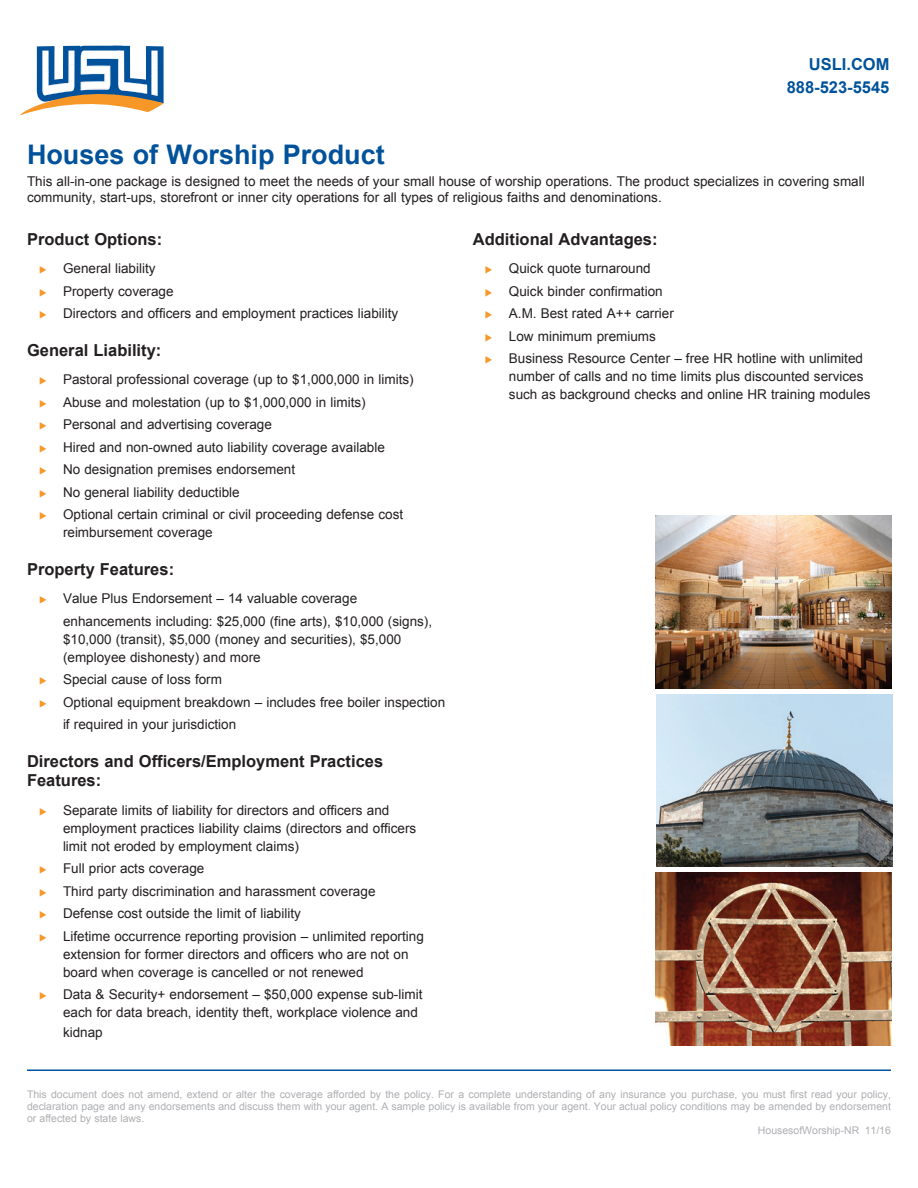
<style>
.page{position:relative;width:918px;height:1188px;background:#fff}
.page>*{position:absolute;margin:0;border:0;box-sizing:border-box;transform-origin:0 0}
.title_less_space_bel{font:700 27px "Arial";color:#01529a}
.a-head{font:700 16.5px/19.5px "Arial";color:#231f20}
.t1{font:700 16.5px/22.5px "Arial";color:#01529a;text-align:right}
.bullet_list_1_-_oran{font:13.5px/18px "Arial";color:#231f20}
.p1{font:13.5px/16.2px "Arial";color:#231f20}
.footer{font:10.5px/12px "Arial";color:#aeafb3;text-align:justify}
.footer_file_name{font:10.5px "Arial";color:#aeafb3}
.s1{color:#f79727}
</style>
<div class="page">
<svg style="left:20px;top:46px;width:144px;height:69px"></svg>
<hr style="left:27px;top:1070px;width:864px;height:1px;background:#01529a">
<img style="left:656px;top:516px;width:236px;height:172px">
<img style="left:657px;top:694px;width:235px;height:173px">
<img style="left:656px;top:873px;width:236px;height:173px">
<p class="t1" style="left:787px;top:54px;width:104px">USLI.COM<br>888-523-5545</p>
<p class="title_less_space_bel" style="left:27px;top:136px;width:359px">Houses of Worship Product</p>
<p class="p1" style="left:27px;top:173px;width:839px">This all-in-one package is designed to meet the needs of your small house of worship operations. The product specializes in covering small community, start-ups, storefront or inner city operations for all types of religious faiths and denominations.</p>
<p class="a-head" style="left:27px;top:230px;width:137px">Product Options:</p>
<p class="bullet_list_1_-_oran" style="left:39px;top:260px;width:118px"><span class="s1">◆</span> General liability</p>
<p class="bullet_list_1_-_oran" style="left:39px;top:282px;width:136px"><span class="s1">◆</span> Property coverage</p>
<p class="bullet_list_1_-_oran" style="left:39px;top:305px;width:361px"><span class="s1">◆</span> Directors and officers and employment practices liability</p>
<p class="a-head" style="left:27px;top:341px;width:136px">General Liability:</p>
<p class="bullet_list_1_-_oran" style="left:39px;top:371px;width:376px"><span class="s1">◆</span> Pastoral professional coverage (up to $1,000,000 in limits)</p>
<p class="bullet_list_1_-_oran" style="left:39px;top:393px;width:328px"><span class="s1">◆</span> Abuse and molestation (up to $1,000,000 in limits)</p>
<p class="bullet_list_1_-_oran" style="left:39px;top:416px;width:234px"><span class="s1">◆</span> Personal and advertising coverage</p>
<p class="bullet_list_1_-_oran" style="left:39px;top:438px;width:347px"><span class="s1">◆</span> Hired and non-owned auto liability coverage available</p>
<p class="bullet_list_1_-_oran" style="left:39px;top:461px;width:258px"><span class="s1">◆</span> No designation premises endorsement</p>
<p class="bullet_list_1_-_oran" style="left:39px;top:483px;width:202px"><span class="s1">◆</span> No general liability deductible</p>
<p class="bullet_list_1_-_oran" style="left:63px;top:506px;width:342px;text-indent:-24px"><span class="s1">◆</span> Optional certain criminal or civil proceeding defense cost reimbursement coverage</p>
<p class="a-head" style="left:27px;top:560px;width:149px">Property Features:</p>
<p class="bullet_list_1_-_oran" style="left:39px;top:590px;width:320px"><span class="s1">◆</span> Value Plus Endorsement – 14 valuable coverage</p>
<p class="bullet_list_1_-_oran" style="left:63px;top:612px;width:371px">enhancements including: $25,000 (fine arts), $10,000 (signs), $10,000 (transit), $5,000 (money and securities), $5,000 (employee dishonesty) and more</p>
<p class="bullet_list_1_-_oran" style="left:39px;top:671px;width:185px"><span class="s1">◆</span> Special cause of loss form</p>
<p class="bullet_list_1_-_oran" style="left:39px;top:693px;width:408px"><span class="s1">◆</span> Optional equipment breakdown – includes free boiler inspection</p>
<p class="bullet_list_1_-_oran" style="left:63px;top:716px;width:175px">if required in your jurisdiction</p>
<p class="a-head" style="left:27px;top:752px;width:358px">Directors and Officers/Employment Practices<br>Features:</p>
<p class="bullet_list_1_-_oran" style="left:63px;top:801px;width:355px;text-indent:-24px"><span class="s1">◆</span> Separate limits of liability for directors and officers and employment practices liability claims (directors and officers limit not eroded by employment claims)</p>
<p class="bullet_list_1_-_oran" style="left:39px;top:860px;width:167px"><span class="s1">◆</span> Full prior acts coverage</p>
<p class="bullet_list_1_-_oran" style="left:39px;top:882px;width:338px"><span class="s1">◆</span> Third party discrimination and harassment coverage</p>
<p class="bullet_list_1_-_oran" style="left:39px;top:905px;width:263px"><span class="s1">◆</span> Defense cost outside the limit of liability</p>
<p class="bullet_list_1_-_oran" style="left:63px;top:927px;width:362px;text-indent:-24px"><span class="s1">◆</span> Lifetime occurrence reporting provision – unlimited reporting extension for former directors and officers who are not on board when coverage is cancelled or not renewed</p>
<p class="bullet_list_1_-_oran" style="left:63px;top:986px;width:361px;text-indent:-24px"><span class="s1">◆</span> Data &amp; Security+ endorsement – $50,000 expense sub-limit each for data breach, identity theft, workplace violence and</p>
<p class="bullet_list_1_-_oran" style="left:63px;top:1023px;width:41px">kidnap</p>
<p class="a-head" style="left:473px;top:230px;width:186px">Additional Advantages:</p>
<p class="bullet_list_1_-_oran" style="left:485px;top:260px;width:167px"><span class="s1">◆</span> Quick quote turnaround</p>
<p class="bullet_list_1_-_oran" style="left:485px;top:282px;width:179px"><span class="s1">◆</span> Quick binder confirmation</p>
<p class="bullet_list_1_-_oran" style="left:485px;top:305px;width:191px"><span class="s1">◆</span> A.M. Best rated A++ carrier</p>
<p class="bullet_list_1_-_oran" style="left:485px;top:327px;width:173px"><span class="s1">◆</span> Low minimum premiums</p>
<p class="bullet_list_1_-_oran" style="left:509px;top:350px;width:363px;text-indent:-24px"><span class="s1">◆</span> Business Resource Center – free HR hotline with unlimited number of calls and no time limits plus discounted services such as background checks and online HR training modules</p>
<p class="footer" style="left:27px;top:1088px;width:866px">This document does not amend, extend or alter the coverage afforded by the policy. For a complete understanding of any insurance you purchase, you must first read your policy, declaration page and any endorsements and discuss them with your agent. A sample policy is available from your agent. Your actual policy conditions may be amended by endorsement or affected by state laws.</p>
<p class="footer_file_name" style="left:758px;top:1123px;width:135px">HousesofWorship-NR 11/16</p>
</div>
